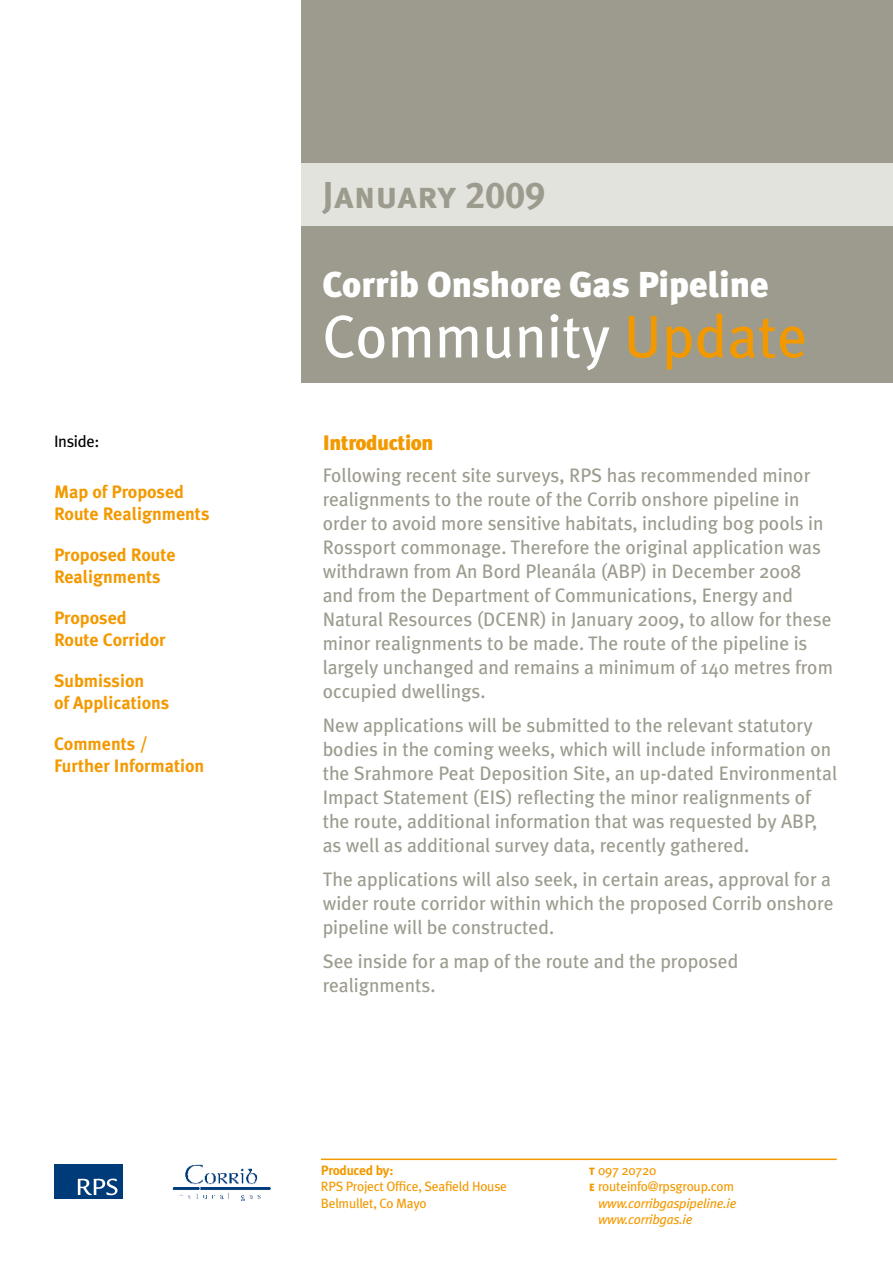
<style>
.page{position:relative;width:893px;height:1263px;background:#fff}
.page>*{position:absolute;margin:0;border:0;box-sizing:border-box;transform-origin:0 0}
.t1{font:60px "Meta Plus";color:#fff}
.t2{font:37.5px "Meta Plus Bold Caps";color:#9c9b8e}
.t3{font:900 36px "Meta Plus";color:#fff}
.t4{font:900 21px "Meta Plus";letter-spacing:-.02em;color:#f39900}
.t5{font:19.5px/24px "Meta Plus";color:#9c9b8e}
.t6{font:700 18px/21.8px "Meta Plus";color:#f39900}
.t7{font:16.5px "Meta Plus";letter-spacing:-.02em;color:#000}
.t8{font:13.5px/16.5px "Meta Plus";letter-spacing:-.02em;color:#f39900}
.t9{font:italic 13.5px "Meta Plus";letter-spacing:-.02em;color:#f39900}
.t10{font:700 13.5px "Meta Plus";letter-spacing:-.02em;color:#f39900}
.s1{color:#f39900}
.s2{font-weight:900;font-size:10.5px}
</style>
<div class="page">
<div style="left:302px;top:0;width:591px;height:382px;background:#9c9b8e"></div>
<hr style="left:321px;top:1158px;width:516px;height:2px;background:#f39900">
<img style="left:172px;top:1164px;width:99px;height:37px">
<div style="left:54px;top:1165px;width:69px;height:34px;background:#003b79"></div>
<svg style="left:78px;top:1178px;width:40px;height:17px"></svg>
<div style="left:302px;top:163px;width:591px;height:63px;background:#e3e3dd"></div>
<p class="t7" style="left:54px;top:431px;width:47px">Inside:</p>
<p class="t6" style="left:54px;top:481px;width:157px">Map of Proposed<br>Route Realignments</p>
<p class="t6" style="left:54px;top:544px;width:123px">Proposed Route<br>Realignments</p>
<p class="t6" style="left:54px;top:607px;width:113px">Proposed<br>Route Corridor</p>
<p class="t6" style="left:54px;top:670px;width:117px">Submission<br>of Applications</p>
<p class="t6" style="left:54px;top:733px;width:152px">Comments /<br>Further Information</p>
<h2 class="t2" style="left:323px;top:173px;width:224px">January 2009</h2>
<h3 class="t3" style="left:323px;top:264px;width:448px">Corrib Onshore Gas Pipeline</h3>
<h1 class="t1" style="left:323px;top:302px;width:487px">Community <span class="s1">Update</span></h1>
<p class="t4" style="left:323px;top:430px;width:112px">Introduction</p>
<p class="t5" style="left:323px;top:463px;width:512px">Following recent site surveys, RPS has recommended minor realignments to the route of the Corrib onshore pipeline in order to avoid more sensitive habitats, including bog pools in Rossport commonage. Therefore the original application was withdrawn from An Bord Pleanála (ABP) in December 2008 and from the Department of Communications, Energy and Natural Resources (DCENR) in January 2009, to allow for these minor realignments to be made. The route of the pipeline is largely unchanged and remains a minimum of 140 metres from occupied dwellings.</p>
<p class="t5" style="left:323px;top:713px;width:516px">New applications will be submitted to the relevant statutory bodies in the coming weeks, which will include information on the Srahmore Peat Deposition Site, an up-dated Environmental Impact Statement (EIS) reflecting the minor realignments of the route, additional information that was requested by ABP, as well as additional survey data, recently gathered.</p>
<p class="t5" style="left:323px;top:867px;width:512px">The applications will also seek, in certain areas, approval for a wider route corridor within which the proposed Corrib onshore pipeline will be constructed.</p>
<p class="t5" style="left:323px;top:948px;width:417px">See inside for a map of the route and the proposed realignments.</p>
<p class="t10" style="left:321px;top:1162px;width:74px">Produced by:</p>
<p class="t8" style="left:321px;top:1178px;width:188px">RPS Project Office, Seafield House<br>Belmullet, Co Mayo</p>
<p class="t8" style="left:589px;top:1162px;width:69px"><span class="s2">T</span> 097 20720</p>
<p class="t8" style="left:589px;top:1178px;width:146px"><span class="s2">E</span> routeinfo@rpsgroup.com</p>
<p class="t9" style="left:598px;top:1195px;width:140px">www.corribgaspipeline.ie</p>
<p class="t9" style="left:598px;top:1212px;width:96px">www.corribgas.ie</p>
</div>
